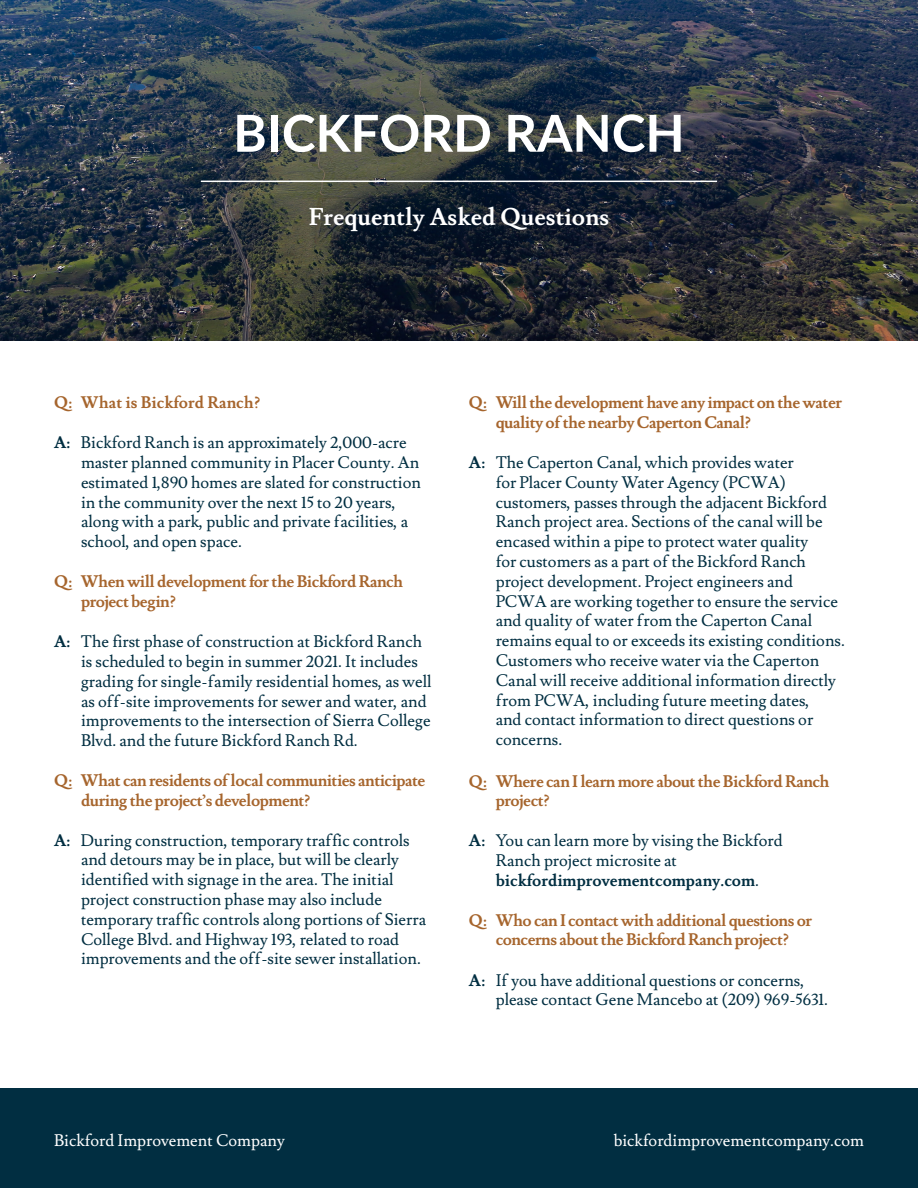
<style>
.page{position:relative;width:918px;height:1188px;background:#fff}
.page>*{position:absolute;margin:0;border:0;box-sizing:border-box;transform-origin:0 0}
.t1{font:700 51px "Lato";color:#fff}
.t2{font:700 24px "Lusitana";color:#fff}
.t3{font:16.5px/19.8px "Lusitana";color:#012e41}
.t4{font:700 16.5px/19.8px "Lusitana";letter-spacing:-.03em;color:#a6652d}
.t5{font:16.5px "Lusitana";color:#fff}
.t6{font:700 16.5px/19.8px "Lusitana";color:#012e41}
.t7{font:700 16.5px "Lusitana";color:#a6652d}
.s1{font-weight:700}
.s2{font-family:"Minion Variable Concept";font-weight:400}
.s3{font-weight:400}
</style>
<div class="page">
<img style="left:0;top:0;width:918px;height:340px">
<hr style="left:201px;top:181px;width:516px;height:1px;background:#fff">
<div style="left:0;top:1089px;width:918px;height:99px;background:#012e41"></div>
<p class="t1" style="left:233px;top:96px;width:453px">BICKFORD RANCH</p>
<p class="t2" style="left:309px;top:202px;width:302px">Frequently Asked Questions</p>
<p class="t7" style="left:54px;top:392px;width:208px">Q: What is Bickford Ranch?</p>
<p class="t3" style="left:81px;top:433px;width:341px;text-indent:-27px"><span class="s1">A:</span> Bickford Ranch is an approximately 2,000-acre master planned community in Placer County. An estimated 1,890 homes are slated for construction in the community over the next 15 to 20 years, along with a park, public and private facilities, a school, and open space.</p>
<p class="t4" style="left:81px;top:572px;width:324px;text-indent:-27px">Q: When will development for the Bickford Ranch project begin?</p>
<p class="t3" style="left:81px;top:632px;width:352px;text-indent:-27px"><span class="s1">A:</span> The first phase of construction at Bickford Ranch is scheduled to begin in summer 2021. It includes grading for single-family residential homes, as well as off-site improvements for sewer and water, and improvements to the intersection of Sierra College Blvd. and the future Bickford Ranch Rd.</p>
<p class="t4" style="left:81px;top:771px;width:346px;text-indent:-27px">Q: What can residents of local communities anticipate during the project<span class="s2">’</span>s development?</p>
<p class="t3" style="left:81px;top:831px;width:347px;text-indent:-27px"><span class="s1">A:</span> During construction, temporary traffic controls and detours may be in place, but will be clearly identified with signage in the area. The initial project construction phase may also include temporary traffic controls along portions of Sierra College Blvd. and Highway 193, related to road improvements and the off-site sewer installation.</p>
<p class="t4" style="left:496px;top:393px;width:348px;text-indent:-27px">Q: Will the development have any impact on the water quality of the nearby Caperton Canal?</p>
<p class="t3" style="left:496px;top:453px;width:351px;text-indent:-27px"><span class="s1">A:</span> The Caperton Canal, which provides water<br>for Placer County Water Agency (PCWA) customers, passes through the adjacent Bickford Ranch project area. Sections of the canal will be encased within a pipe to protect water quality<br>for customers as a part of the Bickford Ranch project development. Project engineers and PCWA are working together to ensure the service and quality of water from the Caperton Canal remains equal to or exceeds its existing conditions.<br>Customers who receive water via the Caperton Canal will receive additional information directly from PCWA, including future meeting dates,<br>and contact information to direct questions or concerns.</p>
<p class="t4" style="left:496px;top:772px;width:335px;text-indent:-27px">Q: Where can I learn more about the Bickford Ranch project?</p>
<p class="t3" style="left:469px;top:832px;width:316px"><span class="s1">A:</span> You can learn more by vising the Bickford</p>
<p class="t6" style="left:496px;top:851px;width:265px"><span class="s3">Ranch project microsite at </span>bickfordimprovementcompany.com<span class="s3">.</span></p>
<p class="t4" style="left:469px;top:911px;width:345px;text-align:center">Q: Who can I contact with additional questions or concerns about the Bickford Ranch project?</p>
<p class="t3" style="left:496px;top:971px;width:334px;text-indent:-27px"><span class="s1">A:</span> If you have additional questions or concerns, please contact Gene Mancebo at (209) 969-5631.</p>
<p class="t5" style="left:54px;top:1131px;width:232px">Bickford Improvement Company</p>
<p class="t5" style="left:614px;top:1131px;width:252px">bickfordimprovementcompany.com</p>
</div>
